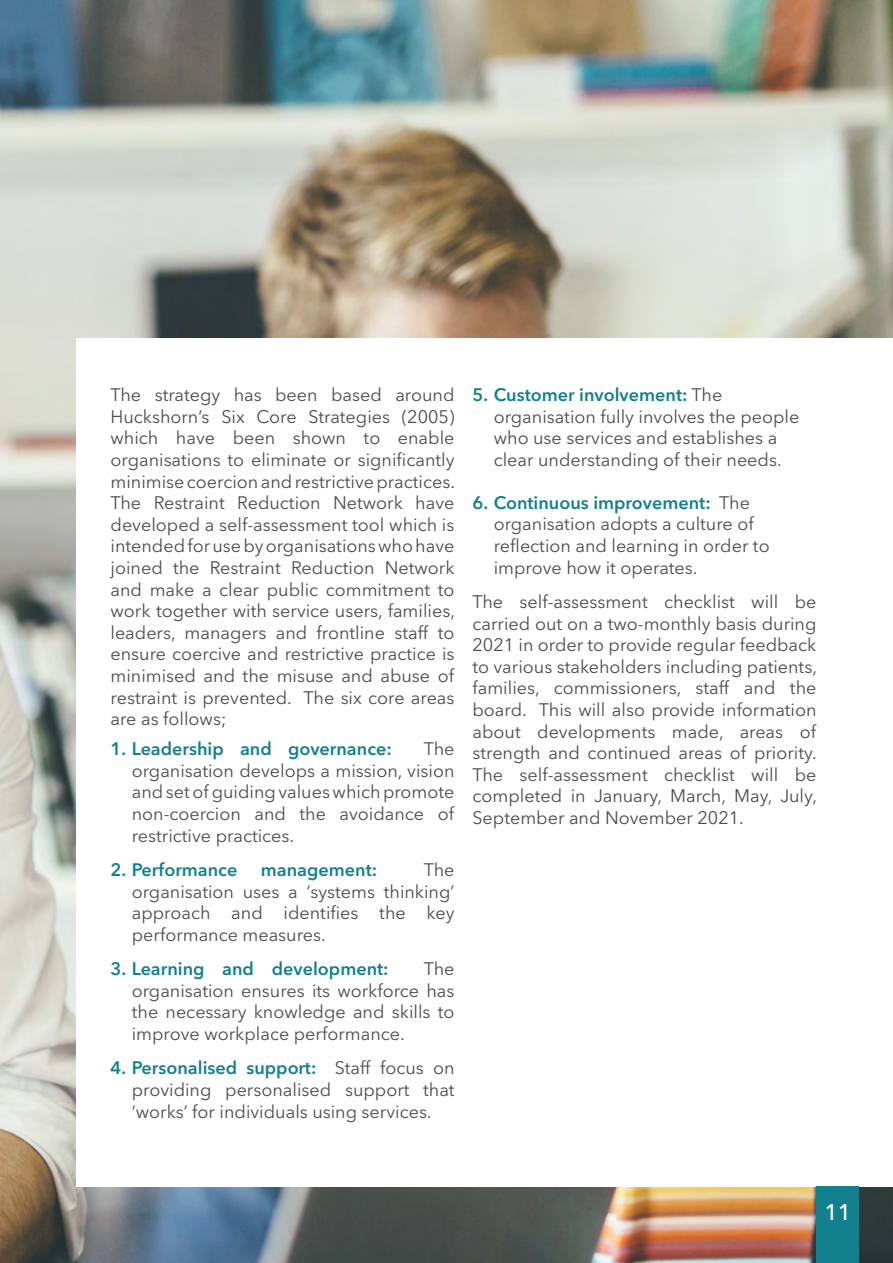
<style>
.page{position:relative;width:893px;height:1263px;background:#fff}
.page>*{position:absolute;margin:0;border:0;box-sizing:border-box;transform-origin:0 0}
.t1{font:500 22.5px "Avenir Next LT Pro";color:#fff}
.t2{font:18px/21.6px "Avenir Next LT Pro";color:#4b4c4d;text-align:justify}
.t3{font:600 18px "Avenir Next LT Pro";color:#13808e}
.s1{font-weight:600;color:#13808e}
</style>
<div class="page">
<img style="left:0;top:0;width:893px;height:1263px">
<div style="left:77px;top:338px;width:816px;height:848px;background:#fff"></div>
<div style="left:816px;top:1186px;width:43px;height:77px;background:#13808e"></div>
<p class="t2" style="left:111px;top:384px;width:346px">The strategy has been based around Huckshorn’s Six Core Strategies (2005) which have been shown to enable organisations to eliminate or significantly minimise coercion and restrictive practices.<br>The Restraint Reduction Network have developed a self-assessment tool which is intended for use by organisations who have joined the Restraint Reduction Network and make a clear public commitment to work together with service users, families, leaders, managers and frontline staff to ensure coercive and restrictive practice is minimised and the misuse and abuse of restraint is prevented. The six core areas are as follows;</p>
<p class="t3" style="left:111px;top:738px;width:283px">1. Leadership and governance:</p>
<p class="t2" style="left:132px;top:738px;width:324px;text-indent:292px">The organisation develops a mission, vision and set of guiding values which promote non-coercion and the avoidance of restrictive practices.</p>
<p class="t3" style="left:111px;top:859px;width:128px">2. Performance</p>
<p class="t3" style="left:261px;top:859px;width:118px">management:</p>
<p class="t2" style="left:132px;top:859px;width:324px;text-indent:292px">The organisation uses a ‘systems thinking’ approach and identifies the key performance measures.</p>
<p class="t3" style="left:111px;top:958px;width:280px">3. Learning and development:</p>
<p class="t2" style="left:132px;top:958px;width:324px;text-indent:292px">The organisation ensures its workforce has the necessary knowledge and skills to improve workplace performance.</p>
<p class="t2" style="left:132px;top:1057px;width:324px;text-indent:-21px"><span class="s1">4. Personalised support:</span> Staff focus on providing personalised support that ‘works’ for individuals using services.</p>
<p class="t2" style="left:494px;top:384px;width:307px;text-align:left;text-indent:-21px"><span class="s1">5. Customer involvement:</span> The organisation fully involves the people who use services and establishes a clear understanding of their needs.</p>
<p class="t2" style="left:494px;top:492px;width:277px;text-align:left;text-indent:-21px"><span class="s1">6. Continuous improvement:</span> The organisation adopts a culture of reflection and learning in order to improve how it operates.</p>
<p class="t2" style="left:472px;top:591px;width:346px">The self-assessment checklist will be carried out on a two-monthly basis during 2021 in order to provide regular feedback to various stakeholders including patients, families, commissioners, staff and the board. This will also provide information about developments made, areas of strength and continued areas of priority.<br>The self-assessment checklist will be completed in January, March, May, July, September and November 2021.</p>
<p class="t1" style="left:824px;top:1199px;width:28px">11</p>
</div>
